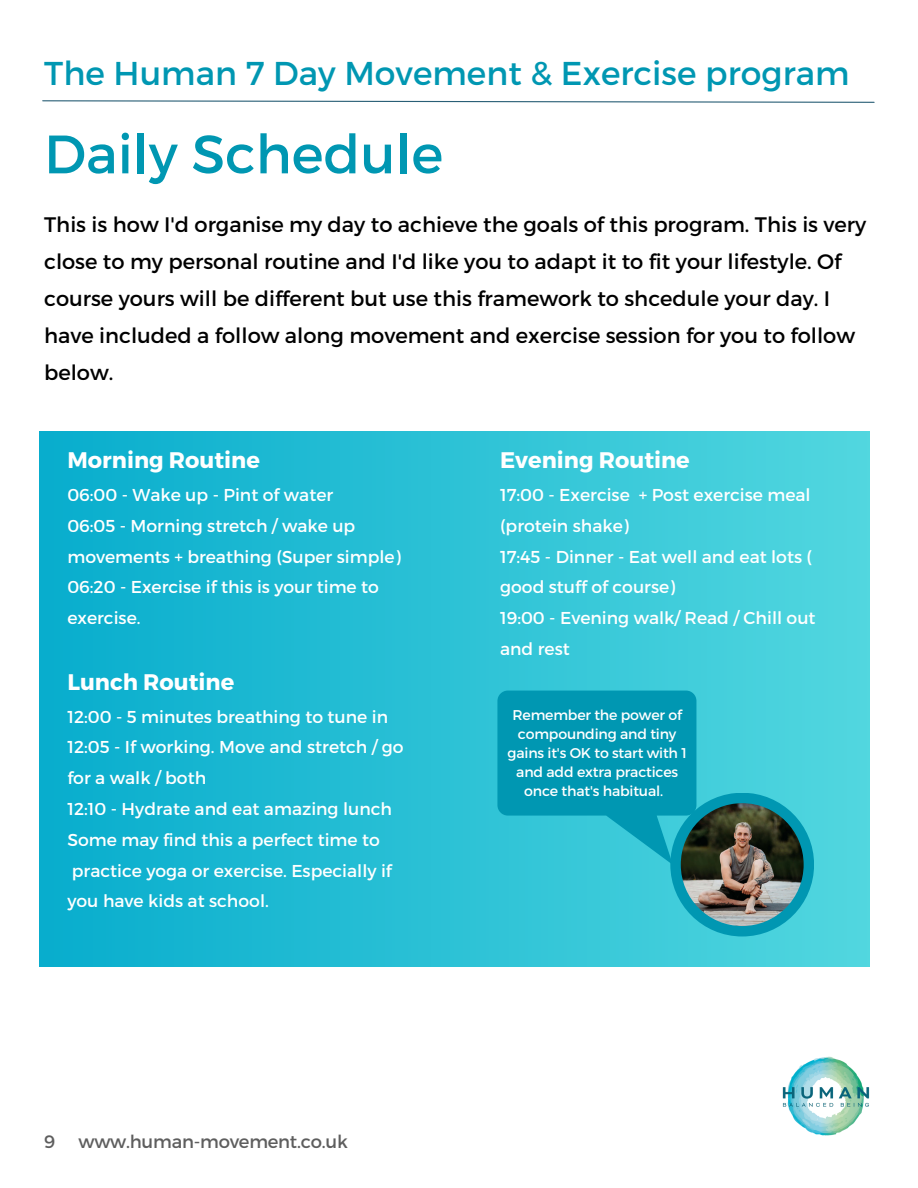
<style>
.page{position:relative;width:918px;height:1188px;background:#fff}
.page>*{position:absolute;margin:0;border:0;box-sizing:border-box;transform-origin:0 0}
.t1{font:54px "Montserrat";color:#0097b2}
.t2{font:33px "Montserrat";color:#0097b2}
.t3{font:700 22.5px "Montserrat";color:#fff}
.t4{font:21px/37.2px "Montserrat";color:#000}
.t5{font:18px "Montserrat";letter-spacing:-.01em;color:#5e5e5e}
.t6{font:17.25px/30.8px "Montserrat";color:#fff}
.t7{font:14.1px/19px "Montserrat";letter-spacing:-.01em;color:#fff;text-align:center}
</style>
<div class="page">
<div style="left:40px;top:431px;width:829px;height:536px;background:linear-gradient(to right,#08adcd,#51d7df)"></div>
<img style="left:782px;top:1056px;width:88px;height:80px">
<svg style="left:42px;top:100px;width:833px;height:3px"></svg>
<div style="left:670px;top:793px;width:144px;height:143px;background:#0097b2;border-radius:50%"></div>
<img style="left:681px;top:803px;width:123px;height:123px;border-radius:50%">
<svg style="left:498px;top:691px;width:198px;height:174px"></svg>
<p class="t2" style="left:44px;top:52px;width:807px">The Human 7 Day Movement &amp; Exercise program</p>
<p class="t1" style="left:44px;top:119px;width:401px">Daily Schedule</p>
<p class="t4" style="left:44px;top:205px;width:824px">This is how I'd organise my day to achieve the goals of this program. This is very close to my personal routine and I'd like you to adapt it to fit your lifestyle. Of course yours will be different but use this framework to shcedule your day. I have included a follow along movement and exercise session for you to follow below.</p>
<p class="t3" style="left:67px;top:446px;width:194px">Morning Routine</p>
<p class="t6" style="left:67px;top:479px;width:267px">06:00 - Wake up - Pint of water</p>
<p class="t6" style="left:67px;top:509px;width:335px">06:05 - Morning stretch / wake up movements + breathing (Super simple)</p>
<p class="t6" style="left:67px;top:571px;width:313px">06:20 - Exercise if this is your time to exercise.</p>
<p class="t3" style="left:67px;top:667px;width:168px">Lunch Routine</p>
<p class="t6" style="left:67px;top:700px;width:322px">12:00 - 5 minutes breathing to tune in</p>
<p class="t6" style="left:67px;top:731px;width:338px">12:05 - If working. Move and stretch / go for a walk / both</p>
<p class="t6" style="left:67px;top:793px;width:326px">12:10 - Hydrate and eat amazing lunch</p>
<p class="t6" style="left:67px;top:823px;width:326px">Some may find this a perfect time to practice yoga or exercise. Especially if you have kids at school.</p>
<p class="t5" style="left:44px;top:1130px;width:13px">9</p>
<p class="t5" style="left:78px;top:1130px;width:271px">www.human-movement.co.uk</p>
<p class="t3" style="left:500px;top:446px;width:191px">Evening Routine</p>
<p class="t6" style="left:500px;top:479px;width:312px">17:00 - Exercise + Post exercise meal (protein shake)</p>
<p class="t6" style="left:500px;top:540px;width:313px">17:45 - Dinner - Eat well and eat lots ( good stuff of course)</p>
<p class="t6" style="left:500px;top:602px;width:317px">19:00 - Evening walk/ Read / Chill out and rest</p>
<p class="t7" style="left:508px;top:704px;width:181px">Remember the power of compounding and tiny gains it's OK to start with 1 and add extra practices once that's habitual.</p>
</div>
